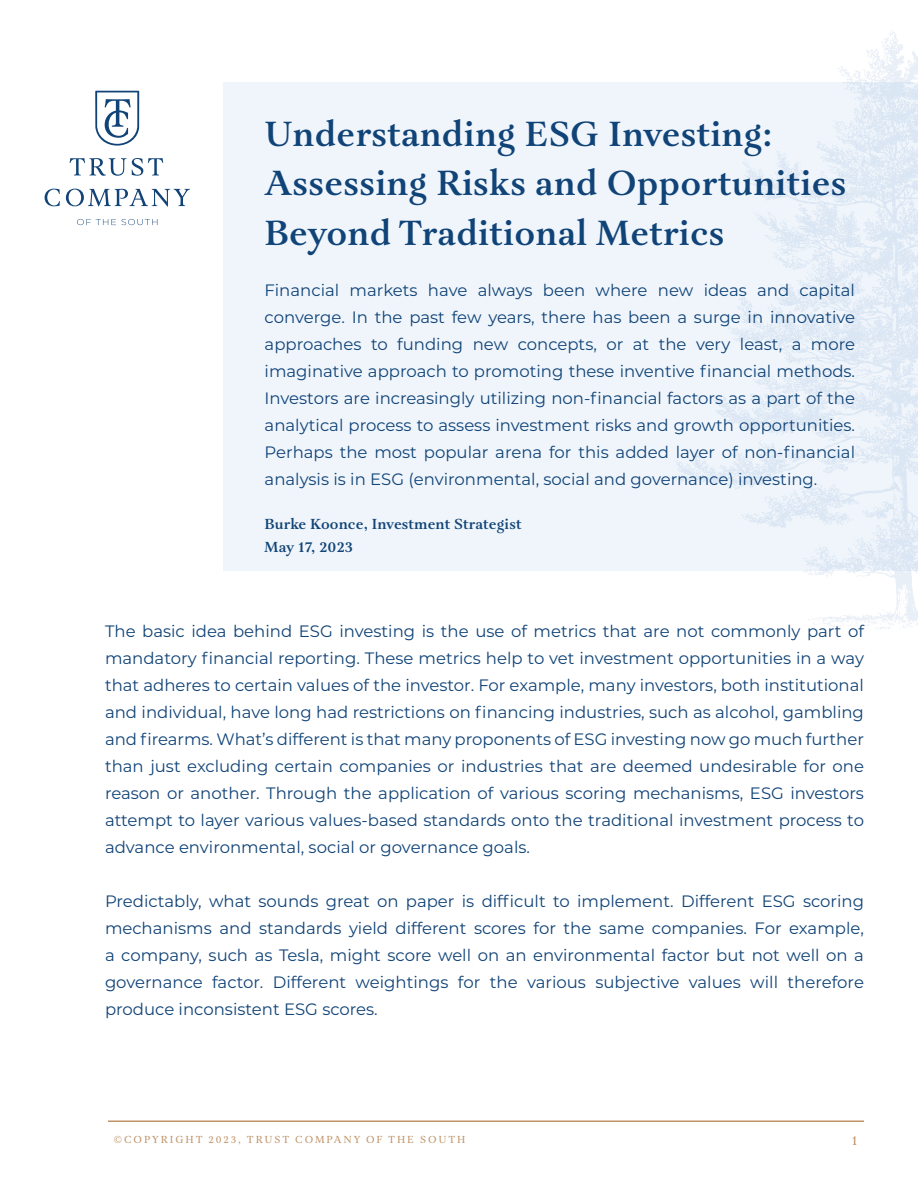
<style>
.page{position:relative;width:918px;height:1188px;background:#fff}
.page>*{position:absolute;margin:0;border:0;box-sizing:border-box;transform-origin:0 0}
.t1{font:600 36px/49.5px "Aria Text G2";letter-spacing:.01em;color:#104377}
.t2{font:16.5px/27px "Montserrat";color:#104377;text-align:justify}
.t3{font:600 15px "Aria Text G2";letter-spacing:.01em;color:#104377}
.t4{font:13.5px "Aria Text G2";color:#c09367}
.t5{font:10.5px "Aria Text G2";letter-spacing:.18em;color:#c09468}
</style>
<div class="page">
<hr style="left:108px;top:1120px;width:756px;height:2px;background:#c09367">
<div style="left:224px;top:82px;width:694px;height:488px;background:#eff5fb"></div>
<svg style="left:95px;top:91px;width:44px;height:55px"></svg>
<svg style="left:45px;top:189px;width:145px;height:18px"></svg>
<svg style="left:70px;top:158px;width:93px;height:18px"></svg>
<svg style="left:77px;top:219px;width:80px;height:6px"></svg>
<svg style="left:671px;top:30px;width:247px;height:599px"></svg>
<p class="t1" style="left:265px;top:111px;width:583px">Understanding ESG Investing:<br>Assessing Risks and Opportunities<br>Beyond Traditional Metrics</p>
<p class="t2" style="left:265px;top:276px;width:592px">Financial markets have always been where new ideas and capital converge. In the past few years, there has been a surge in innovative approaches to funding new concepts, or at the very least, a more imaginative approach to promoting these inventive financial methods.<br>Investors are increasingly utilizing non-financial factors as a part of the analytical process to assess investment risks and growth opportunities.<br>Perhaps the most popular arena for this added layer of non-financial analysis is in ESG (environmental, social and governance) investing.</p>
<p class="t3" style="left:265px;top:515px;width:258px">Burke Koonce, Investment Strategist</p>
<p class="t3" style="left:265px;top:538px;width:90px">May 17, 2023</p>
<p class="t2" style="left:105px;top:617px;width:761px">The basic idea behind ESG investing is the use of metrics that are not commonly part of mandatory financial reporting. These metrics help to vet investment opportunities in a way that adheres to certain values of the investor. For example, many investors, both institutional and individual, have long had restrictions on financing industries, such as alcohol, gambling and firearms. What’s different is that many proponents of ESG investing now go much further than just excluding certain companies or industries that are deemed undesirable for one reason or another. Through the application of various scoring mechanisms, ESG investors attempt to layer various values-based standards onto the traditional investment process to advance environmental, social or governance goals.</p>
<p class="t2" style="left:105px;top:887px;width:761px">Predictably, what sounds great on paper is difficult to implement. Different ESG scoring mechanisms and standards yield different scores for the same companies. For example, a company, such as Tesla, might score well on an environmental factor but not well on a governance factor. Different weightings for the various subjective values will therefore produce inconsistent ESG scores.</p>
<p class="t5" style="left:114px;top:1134px;width:353px">©COPYRIGHT 2023, TRUST COMPANY OF THE SOUTH</p>
<p class="t4" style="left:852px;top:1133px;width:7px">1</p>
</div>
